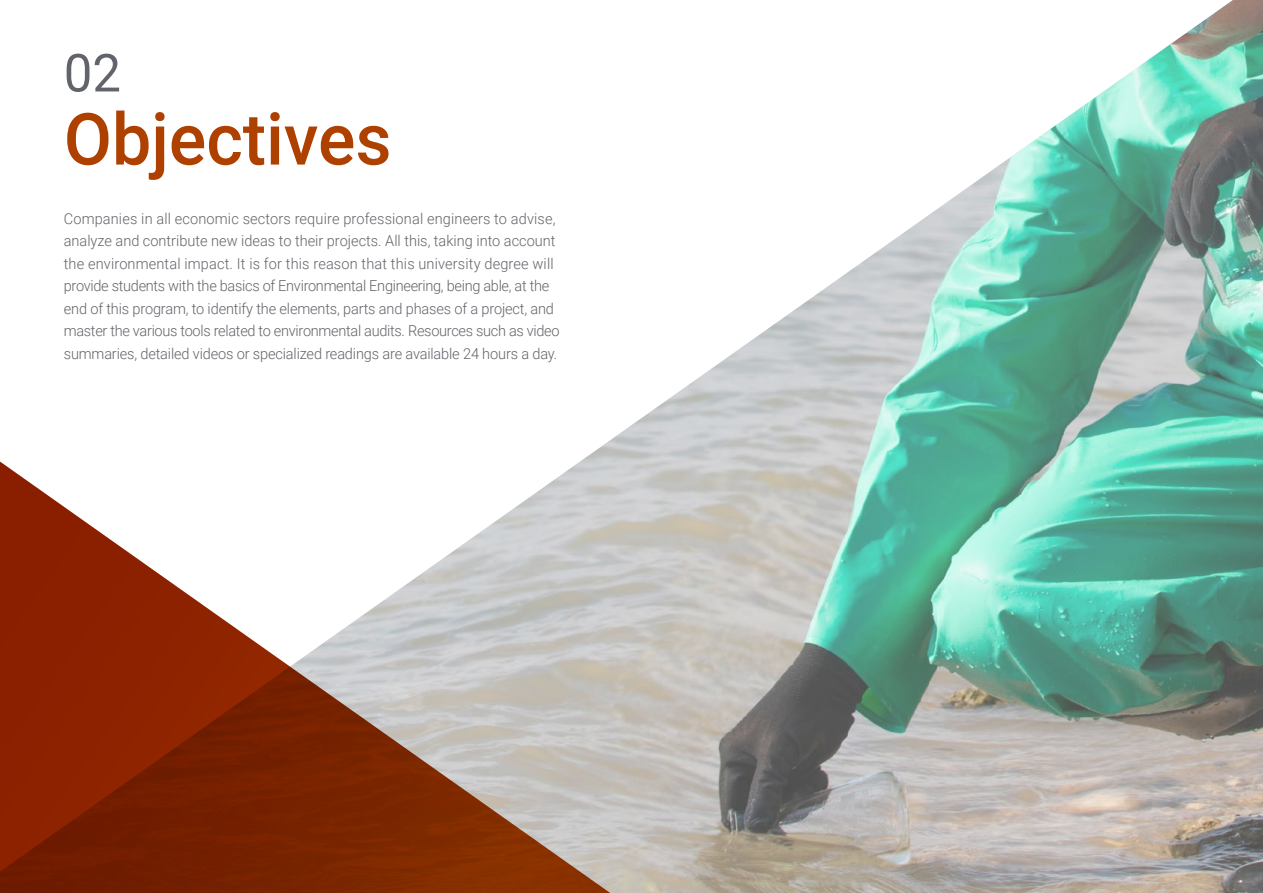
<style>
.page{position:relative;width:1263px;height:893px;background:#fff}
.page>*{position:absolute;margin:0;border:0;box-sizing:border-box;transform-origin:0 0}
.t1{font:500 72px "Roboto";color:#ae4000}
.t2{font:52.5px "Roboto";color:#61646a}
.t3{font:300 15px/22.5px "Roboto";letter-spacing:-.01em;color:#61646a}
</style>
<div class="page">
<img style="left:602px;top:0;width:661px;height:893px">
<svg style="left:0;top:446px;width:640px;height:447px"></svg>
<h2 class="t2" style="left:64px;top:36px;width:59px">02</h2>
<h1 class="t1" style="left:64px;top:89px;width:329px">Objectives</h1>
<p class="t3" style="left:64px;top:207px;width:497px">Companies in all economic sectors require professional engineers to advise, analyze and contribute new ideas to their projects. All this, taking into account the environmental impact. It is for this reason that this university degree will provide students with the basics of Environmental Engineering, being able, at the end of this program, to identify the elements, parts and phases of a project, and master the various tools related to environmental audits. Resources such as video summaries, detailed videos or specialized readings are available 24 hours a day.</p>
</div>
